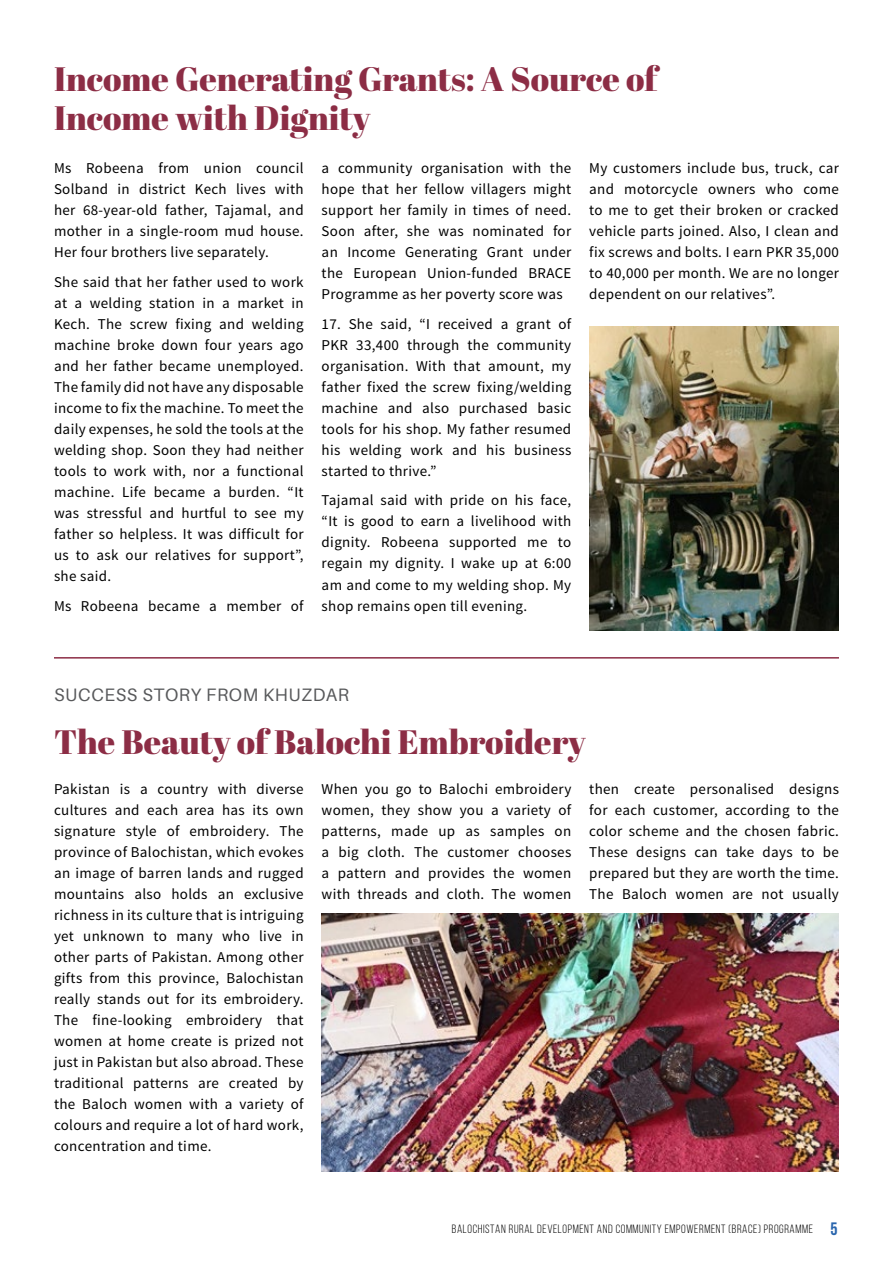
<style>
.page{position:relative;width:893px;height:1263px;background:#fff}
.page>*{position:absolute;margin:0;border:0;box-sizing:border-box;transform-origin:0 0}
.t1{font:33.75px/38.8px "Abril Fatface";color:#8c2d45}
.t2{font:18px "Aileron";letter-spacing:.035em;color:#58595b}
.t3{font:15px/21px "Source Sans Pro";letter-spacing:.02em;color:#000;text-align:justify}
.t4{font:12px "Bebas Neue";letter-spacing:.05em;color:#000}
.s1{font-weight:700;font-size:18px;color:#2965ad}
</style>
<div class="page">
<img style="left:589px;top:326px;width:250px;height:305px">
<hr style="left:54px;top:657px;width:785px;height:2px;background:#8c2d45">
<img style="left:322px;top:914px;width:517px;height:257px">
<h1 class="t1" style="left:54px;top:58px;width:605px">Income Generating Grants: A Source of<br>Income with Dignity</h1>
<p class="t3" style="left:54px;top:158px;width:251px">Ms Robeena from union council Solband in district Kech lives with her 68-year-old father, Tajamal, and mother in a single-room mud house.<br>Her four brothers live separately.</p>
<p class="t3" style="left:54px;top:272px;width:251px">She said that her father used to work at a welding station in a market in Kech. The screw fixing and welding machine broke down four years ago and her father became unemployed.<br>The family did not have any disposable income to fix the machine. To meet the daily expenses, he sold the tools at the welding shop. Soon they had neither tools to work with, nor a functional machine. Life became a burden. “It was stressful and hurtful to see my father so helpless. It was difficult for us to ask our relatives for support”, she said.</p>
<p class="t3" style="left:54px;top:595px;width:251px">Ms Robeena became a member of</p>
<p class="t3" style="left:322px;top:158px;width:251px">a community organisation with the hope that her fellow villagers might support her family in times of need.<br>Soon after, she was nominated for an Income Generating Grant under the European Union-funded BRACE Programme as her poverty score was</p>
<p class="t3" style="left:322px;top:314px;width:251px">17. She said, “I received a grant of PKR 33,400 through the community organisation. With that amount, my father fixed the screw fixing/welding machine and also purchased basic tools for his shop. My father resumed his welding work and his business started to thrive.”</p>
<p class="t3" style="left:322px;top:490px;width:251px">Tajamal said with pride on his face, “It is good to earn a livelihood with dignity. Robeena supported me to regain my dignity. I wake up at 6:00 am and come to my welding shop. My shop remains open till evening.</p>
<p class="t3" style="left:589px;top:158px;width:251px">My customers include bus, truck, car and motorcycle owners who come to me to get their broken or cracked vehicle parts joined. Also, I clean and fix screws and bolts. I earn PKR 35,000 to 40,000 per month. We are no longer dependent on our relatives”.</p>
<p class="t2" style="left:54px;top:684px;width:296px">SUCCESS STORY FROM KHUZDAR</p>
<h1 class="t1" style="left:54px;top:722px;width:533px">The Beauty of Balochi Embroidery</h1>
<p class="t3" style="left:54px;top:778px;width:251px">Pakistan is a country with diverse cultures and each area has its own signature style of embroidery. The province of Balochistan, which evokes an image of barren lands and rugged mountains also holds an exclusive richness in its culture that is intriguing yet unknown to many who live in other parts of Pakistan. Among other gifts from this province, Balochistan really stands out for its embroidery.<br>The fine-looking embroidery that women at home create is prized not just in Pakistan but also abroad. These traditional patterns are created by the Baloch women with a variety of colours and require a lot of hard work, concentration and time.</p>
<p class="t3" style="left:322px;top:778px;width:251px">When you go to Balochi embroidery women, they show you a variety of patterns, made up as samples on a big cloth. The customer chooses a pattern and provides the women with threads and cloth. The women</p>
<p class="t3" style="left:589px;top:778px;width:251px">then create personalised designs for each customer, according to the color scheme and the chosen fabric.<br>These designs can take days to be prepared but they are worth the time.<br>The Baloch women are not usually</p>
<p class="t4" style="left:452px;top:1222px;width:387px">BALOCHISTAN RURAL DEVELOPMENT AND COMMUNITY EMPOWERMENT (BRACE) PROGRAMME <span class="s1">5</span></p>
</div>
